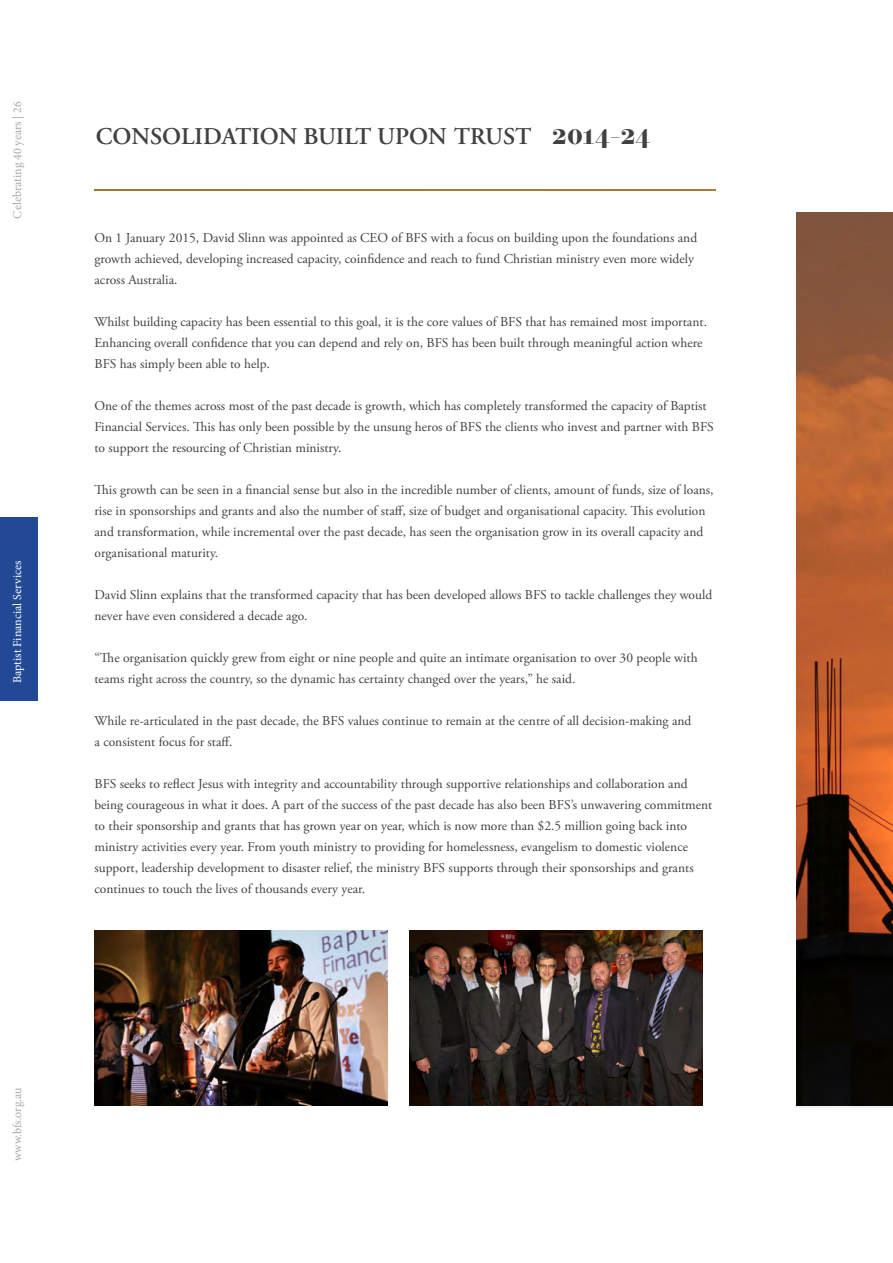
<style>
.page{position:relative;width:893px;height:1263px;background:#fff}
.page>*{position:absolute;margin:0;border:0;box-sizing:border-box;transform-origin:0 0}
.t1{font:600 24px "Adobe Garamond Pro";color:#414042}
.t2{font:13.5px/21px "Adobe Garamond Pro";color:#414042}
.t3{font:12px "Minion Pro";letter-spacing:-.005em;color:#a7a9ac}
.t4{font:12px "Minion Pro";color:#fff}
.s1{font-family:"Operetta 12";font-weight:700;font-size:28.5px}
</style>
<div class="page">
<div style="left:0;top:518px;width:38px;height:183px;background:#214996"></div>
<img style="left:796px;top:213px;width:97px;height:893px">
<hr style="left:94px;top:189px;width:622px;height:2px;background:#a17b34">
<img style="left:94px;top:930px;width:293px;height:176px">
<img style="left:409px;top:930px;width:293px;height:176px">
<p class="t3" style="left:9px;top:219px;width:119px;rotate:-90deg">Celebrating 40 years | 26</p>
<p class="t4" style="left:9px;top:683px;width:124px;rotate:-90deg">Baptist Financial Services</p>
<h1 class="t1" style="left:96px;top:123px;width:556px">CONSOLIDATION BUILT UPON TRUST <span class="s1">2014-24</span></h1>
<p class="t2" style="left:94px;top:228px;width:604px">On 1 January 2015, David Slinn was appointed as CEO of BFS with a focus on building upon the foundations and growth achieved, developing increased capacity, coinfidence and reach to fund Christian ministry even more widely across Australia.</p>
<p class="t2" style="left:94px;top:312px;width:614px">Whilst building capacity has been essential to this goal, it is the core values of BFS that has remained most important.<br>Enhancing overall confidence that you can depend and rely on, BFS has been built through meaningful action where<br>BFS has simply been able to help.</p>
<p class="t2" style="left:94px;top:396px;width:621px">One of the themes across most of the past decade is growth, which has completely transformed the capacity of Baptist<br>Financial Services. This has only been possible by the unsung heros of BFS the clients who invest and partner with BFS to support the resourcing of Christian ministry.</p>
<p class="t2" style="left:94px;top:480px;width:621px">This growth can be seen in a financial sense but also in the incredible number of clients, amount of funds, size of loans, rise in sponsorships and grants and also the number of staff, size of budget and organisational capacity. This evolution and transformation, while incremental over the past decade, has seen the organisation grow in its overall capacity and organisational maturity.</p>
<p class="t2" style="left:94px;top:585px;width:619px">David Slinn explains that the transformed capacity that has been developed allows BFS to tackle challenges they would never have even considered a decade ago.</p>
<p class="t2" style="left:94px;top:648px;width:605px">“The organisation quickly grew from eight or nine people and quite an intimate organisation to over 30 people with teams right across the country, so the dynamic has certainty changed over the years,” he said.</p>
<p class="t2" style="left:94px;top:711px;width:598px">While re-articulated in the past decade, the BFS values continue to remain at the centre of all decision-making and a consistent focus for staff.</p>
<p class="t2" style="left:94px;top:774px;width:619px">BFS seeks to reflect Jesus with integrity and accountability through supportive relationships and collaboration and being courageous in what it does. A part of the success of the past decade has also been BFS’s unwavering commitment to their sponsorship and grants that has grown year on year, which is now more than $2.5 million going back into ministry activities every year. From youth ministry to providing for homelessness, evangelism to domestic violence support, leadership development to disaster relief, the ministry BFS supports through their sponsorships and grants continues to touch the lives of thousands every year.</p>
<p class="t3" style="left:9px;top:1161px;width:75px;rotate:-90deg">www.bfs.org.au</p>
</div>
